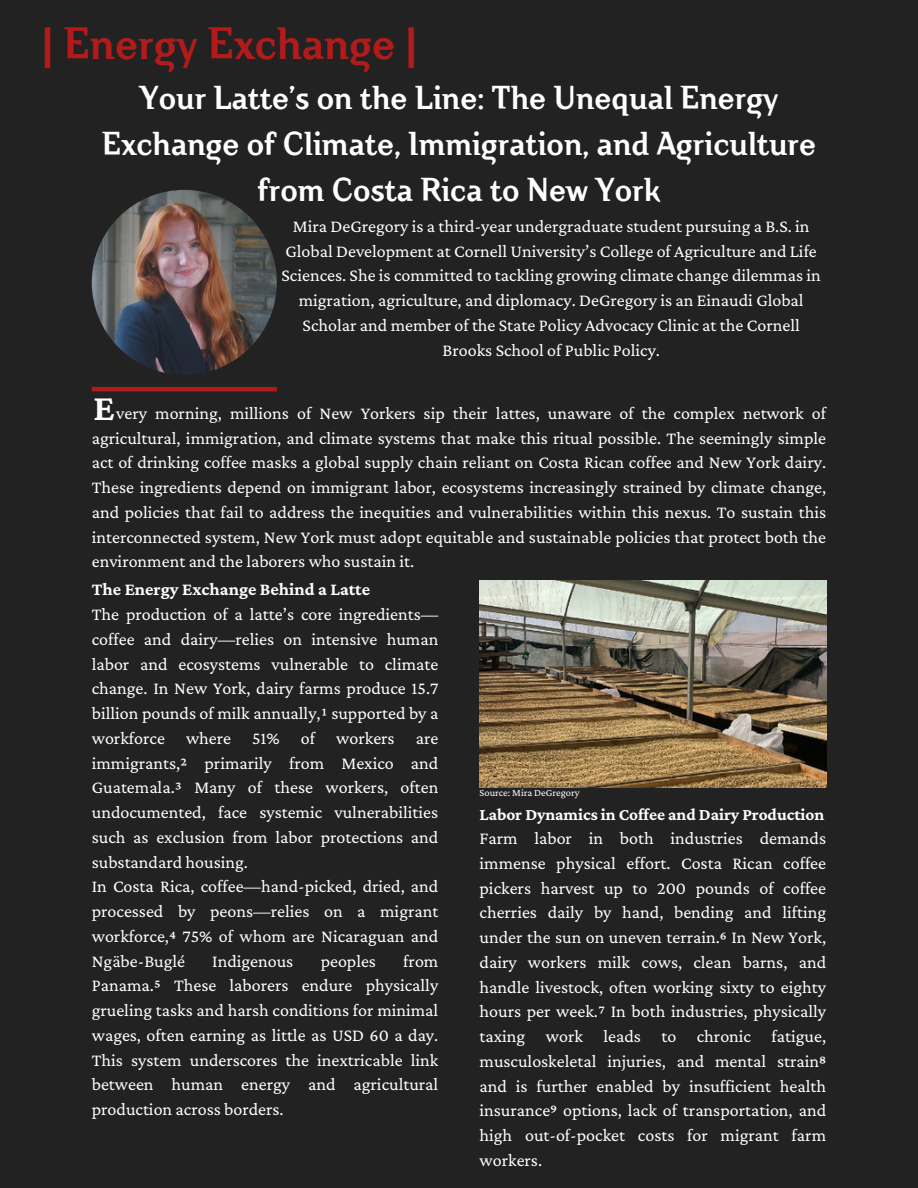
<style>
.page{position:relative;width:918px;height:1188px;background:#222}
.page>*{position:absolute;margin:0;border:0;box-sizing:border-box;transform-origin:0 0}
.t1{font:700 45px "Crimsons";color:#b31b1b}
.t2{font:700 37.5px "Crimson Pro";color:#fff}
.t3{font:700 33px/46.2px "Crimsons";color:#fff;text-align:center}
.t4{font:18px/24.8px "Crimson Pro";color:#fff;text-align:justify}
.t5{font:700 17.25px "Crimson Pro";letter-spacing:-.005em;color:#fff}
.t6{font:10.5px "Crimson Pro";color:#fff}
.s1{font-weight:700}
</style>
<div class="page">
<img style="left:92px;top:190px;width:185px;height:185px;border-radius:50%">
<hr style="left:92px;top:387px;width:185px;height:4px;background:#b31b1b">
<img style="left:480px;top:580px;width:346px;height:207px">
<p class="t1" style="left:42px;top:16px;width:377px">| Energy Exchange |</p>
<p class="t3" style="left:102px;top:75px;width:716px">Your Latte’s on the Line: The Unequal Energy<br>Exchange of Climate, Immigration, and Agriculture from Costa Rica to New York</p>
<h3 class="t4" style="left:282px;top:213px;width:541px;text-align:center">Mira DeGregory is a third-year undergraduate student pursuing a B.S. in Global Development at Cornell University’s College of Agriculture and Life Sciences. She is committed to tackling growing climate change dilemmas in migration, agriculture, and diplomacy. DeGregory is an Einaudi Global Scholar and member of the State Policy Advocacy Clinic at the Cornell Brooks School of Public Policy.</h3>
<h3 class="t2" style="left:93px;top:387px;width:23px">E</h3>
<p class="t4" style="left:92px;top:400px;width:736px;text-indent:24px">very morning, millions of New Yorkers sip their lattes, unaware of the complex network of agricultural, immigration, and climate systems that make this ritual possible. The seemingly simple act of drinking coffee masks a global supply chain reliant on Costa Rican coffee and New York dairy.<br>These ingredients depend on immigrant labor, ecosystems increasingly strained by climate change, and policies that fail to address the inequities and vulnerabilities within this nexus. To sustain this interconnected system, New York must adopt equitable and sustainable policies that protect both the environment and the laborers who sustain it.</p>
<p class="t4" style="left:92px;top:577px;width:348px;text-align:left"><span class="s1">The Energy Exchange Behind a Latte<br></span>The production of a latte’s core ingredients— coffee and dairy—relies on intensive human labor and ecosystems vulnerable to climate change. In New York, dairy farms produce 15.7 billion pounds of milk annually,¹ supported by a workforce where 51% of workers are immigrants,² primarily from Mexico and Guatemala.³ Many of these workers, often undocumented, face systemic vulnerabilities such as exclusion from labor protections and substandard housing.<br>In Costa Rica, coffee—hand-picked, dried, and processed by peons––relies on a migrant workforce,⁴ 75% of whom are Nicaraguan and Ngäbe-Buglé</p>
<h2 class="t6" style="left:480px;top:787px;width:102px">Source: Mira DeGregory</h2>
<h3 class="t5" style="left:480px;top:805px;width:346px">Labor Dynamics in Coffee and Dairy Production</h3>
<h3 class="t4" style="left:480px;top:826px;width:348px">Farm labor in both industries demands immense physical effort. Costa Rican coffee pickers harvest up to 200 pounds of coffee cherries daily by hand, bending and lifting under the sun on uneven terrain.⁶ In New York, dairy workers milk cows, clean barns, and handle livestock, often working sixty to eighty hours per week.⁷ In both industries, physically taxing work leads to chronic fatigue, musculoskeletal injuries, and mental strain⁸ and is further enabled by insufficient health insurance⁹ options, lack of transportation, and high out-of-pocket costs for migrant farm workers.</h3>
<p class="t4" style="left:92px;top:948px;width:348px;text-indent:312px">from Panama.⁵ These laborers endure physically grueling tasks and harsh conditions for minimal wages, often earning as little as USD 60 a day.<br>This system underscores the inextricable link between human energy and agricultural production across borders.</p>
<p class="t4" style="left:212px;top:948px;width:83px">Indigenous</p>
<p class="t4" style="left:321px;top:948px;width:57px">peoples</p>
</div>
